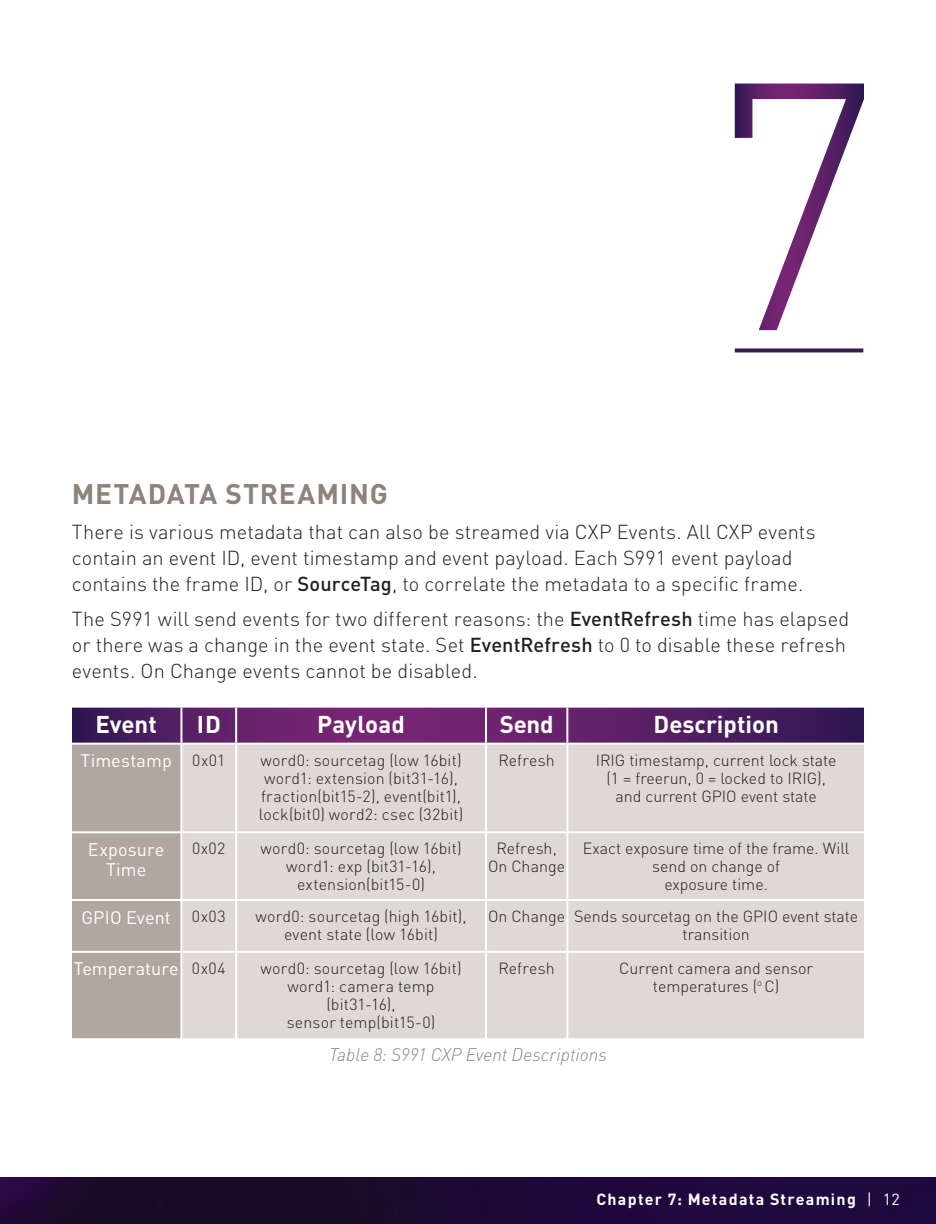
<style>
.page{position:relative;width:936px;height:1224px;background:#fff}
.page>*{position:absolute;margin:0;border:0;box-sizing:border-box;transform-origin:0 0}
.HDR_Bold_14_Auto{font:700 28px "DIN";letter-spacing:.025em;color:#8e837a}
.t1{font:700 24px "DIN";color:#fff}
.Body{font:300 20px/26px "DIN";letter-spacing:.005em;color:#231f20}
.t2{font:18px/20px "DIN";letter-spacing:.005em;color:#fff;text-align:center}
.t3{font:italic 300 18px "DIN";color:#8e837a}
.t4{font:300 16px/18px "DIN";color:#231f20;text-align:center}
.t5{font:700 16px "DIN";letter-spacing:.08em;color:#fff}
.s1{font-weight:500}
.s2{font-weight:400}
</style>
<div class="page">
<svg style="left:72px;top:708px;width:792px;height:330px;background:#886885"></svg>
<div style="left:182px;top:745px;width:682px;height:293px;background:#ded8d6"></div>
<hr style="left:180px;top:708px;width:2px;height:35px;background:#fff">
<hr style="left:235px;top:708px;width:2px;height:35px;background:#fff">
<hr style="left:485px;top:708px;width:2px;height:35px;background:#fff">
<hr style="left:72px;top:743px;width:109px;height:2px;background:#fff">
<hr style="left:181px;top:743px;width:55px;height:2px;background:#fff">
<hr style="left:180px;top:745px;width:2px;height:86px;background:#fff">
<hr style="left:236px;top:743px;width:250px;height:2px;background:#fff">
<hr style="left:235px;top:745px;width:2px;height:86px;background:#fff">
<hr style="left:486px;top:743px;width:81px;height:2px;background:#fff">
<hr style="left:485px;top:745px;width:2px;height:86px;background:#fff">
<hr style="left:567px;top:743px;width:297px;height:2px;background:#fff">
<hr style="left:72px;top:831px;width:109px;height:2px;background:#fff">
<hr style="left:181px;top:831px;width:55px;height:2px;background:#fff">
<hr style="left:180px;top:833px;width:2px;height:66px;background:#fff">
<hr style="left:236px;top:831px;width:250px;height:2px;background:#fff">
<hr style="left:235px;top:833px;width:2px;height:66px;background:#fff">
<hr style="left:486px;top:831px;width:81px;height:2px;background:#fff">
<hr style="left:485px;top:833px;width:2px;height:66px;background:#fff">
<hr style="left:567px;top:831px;width:297px;height:2px;background:#fff">
<hr style="left:72px;top:899px;width:109px;height:2px;background:#fff">
<hr style="left:181px;top:899px;width:55px;height:2px;background:#fff">
<hr style="left:180px;top:901px;width:2px;height:50px;background:#fff">
<hr style="left:236px;top:899px;width:250px;height:2px;background:#fff">
<hr style="left:235px;top:901px;width:2px;height:50px;background:#fff">
<hr style="left:486px;top:899px;width:81px;height:2px;background:#fff">
<hr style="left:485px;top:901px;width:2px;height:50px;background:#fff">
<hr style="left:567px;top:899px;width:297px;height:2px;background:#fff">
<hr style="left:72px;top:951px;width:109px;height:2px;background:#fff">
<hr style="left:181px;top:951px;width:55px;height:2px;background:#fff">
<hr style="left:180px;top:953px;width:2px;height:85px;background:#fff">
<hr style="left:236px;top:951px;width:250px;height:2px;background:#fff">
<hr style="left:235px;top:953px;width:2px;height:85px;background:#fff">
<hr style="left:486px;top:951px;width:81px;height:2px;background:#fff">
<hr style="left:485px;top:953px;width:2px;height:85px;background:#fff">
<hr style="left:567px;top:951px;width:297px;height:2px;background:#fff">
<hr style="left:566px;top:708px;width:2px;height:35px;background:#fff">
<hr style="left:566px;top:745px;width:2px;height:86px;background:#fff">
<hr style="left:566px;top:833px;width:2px;height:66px;background:#fff">
<hr style="left:566px;top:901px;width:2px;height:50px;background:#fff">
<hr style="left:566px;top:953px;width:2px;height:85px;background:#fff">
<img style="left:0;top:1178px;width:936px;height:46px">
<svg style="left:735px;top:348px;width:128px;height:4px"></svg>
<svg style="left:735px;top:84px;width:129px;height:246px"></svg>
<p class="HDR_Bold_14_Auto" style="left:72px;top:476px;width:317px">METADATA STREAMING</p>
<p class="Body" style="left:72px;top:519px;width:745px">There is various metadata that can also be streamed via CXP Events. All CXP events contain an event ID, event timestamp and event payload. Each S991 event payload contains the frame ID, or <span class="s1">SourceTag</span>, to correlate the metadata to a specific frame.</p>
<p class="Body" style="left:72px;top:606px;width:779px">The S991 will send events for two different reasons: the <span class="s1">EventRefresh</span> time has elapsed or there was a change in the event state. Set <span class="s1">EventRefresh</span> to 0 to disable these refresh events. On Change events cannot be disabled.</p>
<p class="t1" style="left:96px;top:709px;width:63px">Event</p>
<p class="t1" style="left:197px;top:709px;width:26px">ID</p>
<p class="t1" style="left:317px;top:709px;width:89px">Payload</p>
<p class="t1" style="left:500px;top:709px;width:56px">Send</p>
<p class="t1" style="left:654px;top:709px;width:127px">Description</p>
<p class="t2" style="left:81px;top:750px;width:93px">Timestamp</p>
<p class="t4" style="left:192px;top:751px;width:35px">0x01</p>
<p class="t4" style="left:259px;top:751px;width:206px">word0: sourcetag (low 16bit) word1: extension (bit31-16), fraction(bit15-2), event(bit1), lock(bit0) word2: csec (32bit)</p>
<p class="t4" style="left:499px;top:751px;width:58px">Refresh</p>
<p class="t4" style="left:596px;top:751px;width:242px">IRIG timestamp, current lock state</p>
<p class="t4" style="left:606px;top:769px;width:221px">(1 = freerun, 0 = locked to IRIG), and current GPIO event state</p>
<p class="t2" style="left:88px;top:839px;width:78px">Exposure<br>Time</p>
<p class="t4" style="left:192px;top:839px;width:35px">0x02</p>
<p class="t4" style="left:261px;top:839px;width:203px">word0: sourcetag (low 16bit) word1: exp (bit31-16), extension(bit15-0)</p>
<p class="t4" style="left:496px;top:839px;width:62px">Refresh,</p>
<p class="t4" style="left:488px;top:857px;width:79px">On Change</p>
<p class="t4" style="left:583px;top:839px;width:268px">Exact exposure time of the frame. Will send on change of<br>exposure time.</p>
<p class="t2" style="left:82px;top:907px;width:91px">GPIO Event</p>
<p class="t4" style="left:192px;top:907px;width:35px">0x03</p>
<p class="t4" style="left:255px;top:907px;width:213px">word0: sourcetag (high 16bit), event state (low 16bit)</p>
<p class="t4" style="left:488px;top:907px;width:79px">On Change</p>
<p class="t4" style="left:574px;top:907px;width:286px">Sends sourcetag on the GPIO event state transition</p>
<p class="t2" style="left:74px;top:959px;width:107px">Temperature</p>
<p class="t4" style="left:192px;top:959px;width:35px">0x04</p>
<p class="t4" style="left:261px;top:959px;width:203px">word0: sourcetag (low 16bit) word1: camera temp (bit31-16),<br>sensor temp(bit15-0)</p>
<p class="t4" style="left:499px;top:959px;width:58px">Refresh</p>
<p class="t4" style="left:619px;top:959px;width:195px">Current camera and sensor temperatures (<sup>o</sup> C)</p>
<p class="t3" style="left:329px;top:1043px;width:279px">Table 8: S991 CXP Event Descriptions</p>
<p class="t5" style="left:596px;top:1189px;width:305px">Chapter 7: Metadata Streaming <span class="s2">| 12</span></p>
</div>
